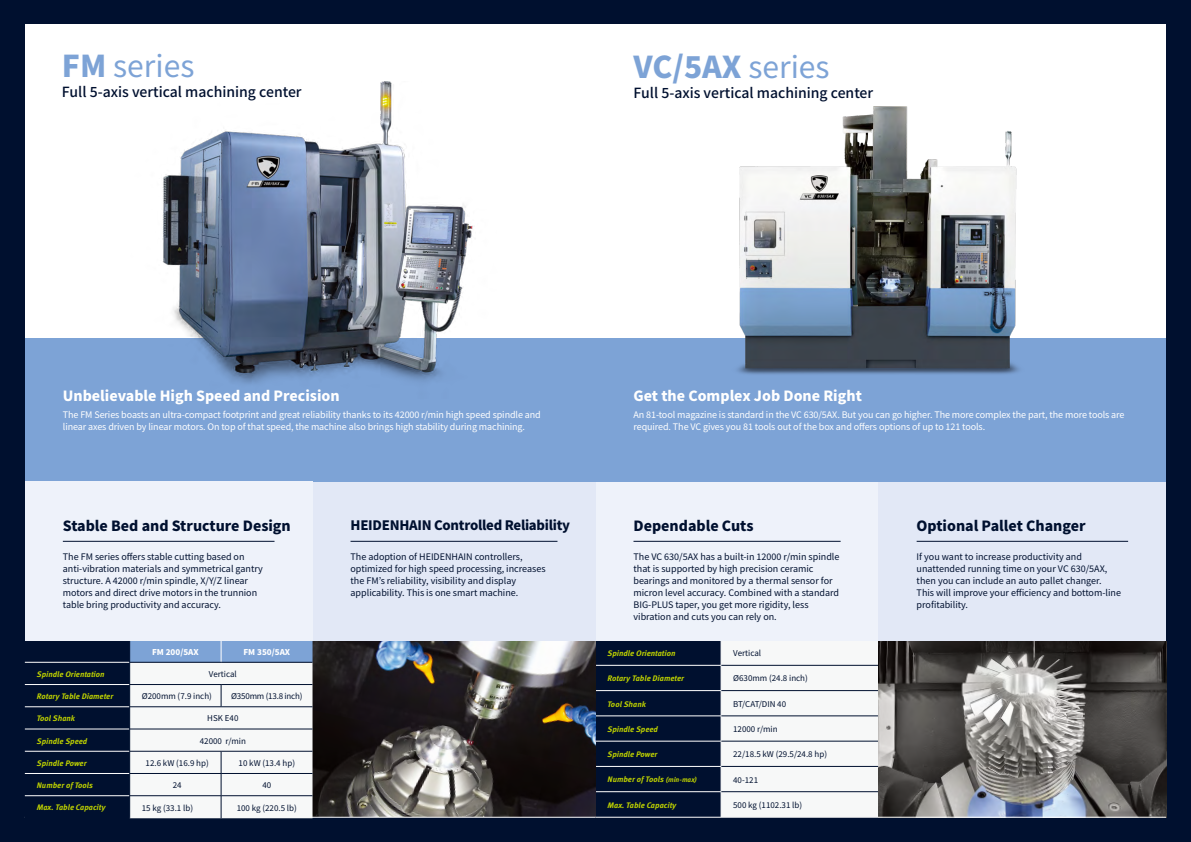
<style>
.page{position:relative;width:1191px;height:842px;background:#fff}
.page>*{position:absolute;margin:0;border:0;box-sizing:border-box;transform-origin:0 0}
.t1{font:900 30px "Noto Sans KR";color:#7da3d6}
.t2{font:30px "Noto Sans KR";color:#7da3d6}
.t3{font:500 14px "Noto Sans KR";color:#00102f}
.t4{font:900 14px "Noto Sans KR";color:#00102f}
.t5{font:900 14px "Noto Sans KR";color:#fff}
.t6{font:900 13px "Noto Sans KR";letter-spacing:-.02em;color:#00102f}
.t7{font:9px/12px "Noto Sans KR";color:#00102f}
.t8{font:9px/12px "Noto Sans KR";letter-spacing:-.01em;color:#fff}
.t9{font:italic 700 8px "Doosan Meta Pro";color:#bfd200}
.t10{font:8px "Noto Sans KR";color:#00102f}
.t11{font:900 8px "Noto Sans KR";color:#fff}
.t12{font:8px "Noto Sans KR";letter-spacing:-.025em;color:#00102f}
.s1{font-weight:900}
.s2{font-weight:400}
.s3{font-size:7px}
</style>
<div class="page">
<div style="left:0;top:0;width:596px;height:842px;background:#00102f"></div>
<div style="left:595px;top:0;width:596px;height:842px;background:#00102f"></div>
<div style="left:25px;top:25px;width:570px;height:313px;background:#fff"></div>
<div style="left:595px;top:25px;width:571px;height:313px;background:#fff"></div>
<svg style="left:595px;top:641px;width:283px;height:176px"></svg>
<hr style="left:721px;top:665px;width:158px;height:1px;background:#00102f">
<hr style="left:721px;top:690px;width:158px;height:1px;background:#00102f">
<hr style="left:721px;top:716px;width:158px;height:1px;background:#00102f">
<hr style="left:721px;top:741px;width:158px;height:1px;background:#00102f">
<hr style="left:721px;top:766px;width:158px;height:1px;background:#00102f">
<hr style="left:721px;top:791px;width:158px;height:1px;background:#00102f">
<div style="left:312px;top:482px;width:283px;height:159px;background:#e2e8f6"></div>
<div style="left:25px;top:338px;width:571px;height:144px;background:#7da3d6"></div>
<img style="left:312px;top:641px;width:283px;height:176px">
<img style="left:162px;top:81px;width:311px;height:303px">
<hr style="left:350px;top:541px;width:207px;height:1px;background:#00102f">
<img style="left:878px;top:641px;width:288px;height:176px">
<div style="left:595px;top:482px;width:283px;height:159px;background:#eef2fa"></div>
<div style="left:878px;top:482px;width:288px;height:159px;background:#e2e8f6"></div>
<div style="left:595px;top:338px;width:571px;height:144px;background:#7da3d6"></div>
<img style="left:737px;top:106px;width:282px;height:268px">
<hr style="left:633px;top:541px;width:207px;height:1px;background:#00102f">
<hr style="left:916px;top:541px;width:212px;height:1px;background:#00102f">
<hr style="left:25px;top:817px;width:570px;height:1px;background:#fff">
<hr style="left:595px;top:817px;width:571px;height:1px;background:#fff">
<svg style="left:25px;top:641px;width:287px;height:177px"></svg>
<hr style="left:221px;top:795px;width:91px;height:1px;background:#00102f">
<div style="left:25px;top:481px;width:287px;height:160px;background:#eef2fa"></div>
<hr style="left:63px;top:541px;width:211px;height:1px;background:#00102f">
<h1 class="t2" style="left:62px;top:49px;width:134px"><span class="s1">FM</span> series</h1>
<h1 class="t1" style="left:633px;top:50px;width:198px">VC/5AX <span class="s2">series</span></h1>
<h2 class="t3" style="left:62px;top:84px;width:241px">Full 5-axis vertical machining center</h2>
<h2 class="t3" style="left:633px;top:85px;width:241px">Full 5-axis vertical machining center</h2>
<h2 class="t5" style="left:63px;top:388px;width:278px">Unbelievable High Speed and Precision</h2>
<p class="t8" style="left:63px;top:409px;width:479px">The FM Series boasts an ultra-compact footprint and great reliability thanks to its 42000 r/min high speed spindle and linear axes driven by linear motors. On top of that speed, the machine also brings high stability during machining.</p>
<h2 class="t4" style="left:63px;top:518px;width:229px">Stable Bed and Structure Design</h2>
<p class="t7" style="left:63px;top:550px;width:202px">The FM series offers stable cutting based on anti-vibration materials and symmetrical gantry structure. A 42000 r/min spindle, X/Y/Z linear motors and direct drive motors in the trunnion table bring productivity and accuracy.</p>
<p class="t11" style="left:152px;top:647px;width:48px">FM 200/5AX</p>
<p class="t11" style="left:243px;top:647px;width:48px">FM 350/5AX</p>
<p class="t9" style="left:37px;top:669px;width:69px">Spindle Orientation</p>
<p class="t10" style="left:209px;top:669px;width:29px">Vertical</p>
<p class="t9" style="left:37px;top:691px;width:78px">Rotary Table Diameter</p>
<p class="t10" style="left:142px;top:692px;width:72px">Ø200mm (7.9 inch)</p>
<p class="t12" style="left:231px;top:692px;width:73px">Ø350mm (13.8 inch)</p>
<p class="t9" style="left:37px;top:713px;width:40px">Tool Shank</p>
<p class="t10" style="left:207px;top:714px;width:33px">HSK E40</p>
<p class="t9" style="left:37px;top:736px;width:52px">Spindle Speed</p>
<p class="t10" style="left:200px;top:736px;width:48px">42000 r/min</p>
<p class="t9" style="left:37px;top:758px;width:51px">Spindle Power</p>
<p class="t10" style="left:146px;top:758px;width:65px">12.6 kW (16.9 hp)</p>
<p class="t10" style="left:238px;top:758px;width:58px">10 kW (13.4 hp)</p>
<p class="t9" style="left:37px;top:780px;width:58px">Number of Tools</p>
<p class="t10" style="left:173px;top:781px;width:10px">24</p>
<p class="t10" style="left:262px;top:781px;width:10px">40</p>
<p class="t9" style="left:37px;top:803px;width:70px">Max. Table Capacity</p>
<p class="t10" style="left:142px;top:803px;width:53px">15 kg (33.1 lb)</p>
<p class="t10" style="left:237px;top:803px;width:62px">100 kg (220.5 lb)</p>
<h3 class="t6" style="left:350px;top:518px;width:221px">HEIDENHAIN Controlled Reliability</h3>
<p class="t7" style="left:350px;top:550px;width:196px">The adoption of HEIDENHAIN controllers, optimized for high speed processing, increases the FM’s reliability, visibility and display applicability. This is one smart machine.</p>
<h2 class="t5" style="left:633px;top:388px;width:230px">Get the Complex Job Done Right</h2>
<p class="t8" style="left:633px;top:409px;width:492px">An 81-tool magazine is standard in the VC 630/5AX. But you can go higher. The more complex the part, the more tools are required. The VC gives you 81 tools out of the box and offers options of up to 121 tools.</p>
<h2 class="t4" style="left:633px;top:518px;width:121px">Dependable Cuts</h2>
<h2 class="t4" style="left:916px;top:518px;width:170px">Optional Pallet Changer</h2>
<p class="t7" style="left:633px;top:550px;width:207px">The VC 630/5AX has a built-in 12000 r/min spindle that is supported by high precision ceramic bearings and monitored by a thermal sensor for micron level accuracy. Combined with a standard BIG-PLUS taper, you get more rigidity, less vibration and cuts you can rely on.</p>
<p class="t7" style="left:916px;top:550px;width:206px">If you want to increase productivity and unattended running time on your VC 630/5AX, then you can include an auto pallet changer.<br>This will improve your efficiency and bottom-line profitability.</p>
<p class="t9" style="left:607px;top:648px;width:69px">Spindle Orientation</p>
<p class="t10" style="left:733px;top:649px;width:29px">Vertical</p>
<p class="t9" style="left:607px;top:674px;width:78px">Rotary Table Diameter</p>
<p class="t10" style="left:733px;top:674px;width:76px">Ø630mm (24.8 inch)</p>
<p class="t9" style="left:607px;top:699px;width:40px">Tool Shank</p>
<p class="t10" style="left:733px;top:699px;width:54px">BT/CAT/DIN 40</p>
<p class="t9" style="left:607px;top:724px;width:52px">Spindle Speed</p>
<p class="t10" style="left:733px;top:725px;width:46px">12000 r/min</p>
<p class="t9" style="left:607px;top:749px;width:51px">Spindle Power</p>
<p class="t10" style="left:733px;top:750px;width:95px">22/18.5 kW (29.5/24.8 hp)</p>
<p class="t9" style="left:607px;top:775px;width:91px">Number of Tools <span class="s3">(min-max)</span></p>
<p class="t10" style="left:733px;top:775px;width:26px">40-121</p>
<p class="t9" style="left:607px;top:800px;width:70px">Max. Table Capacity</p>
<p class="t10" style="left:733px;top:800px;width:71px">500 kg (1102.31 lb)</p>
</div>
